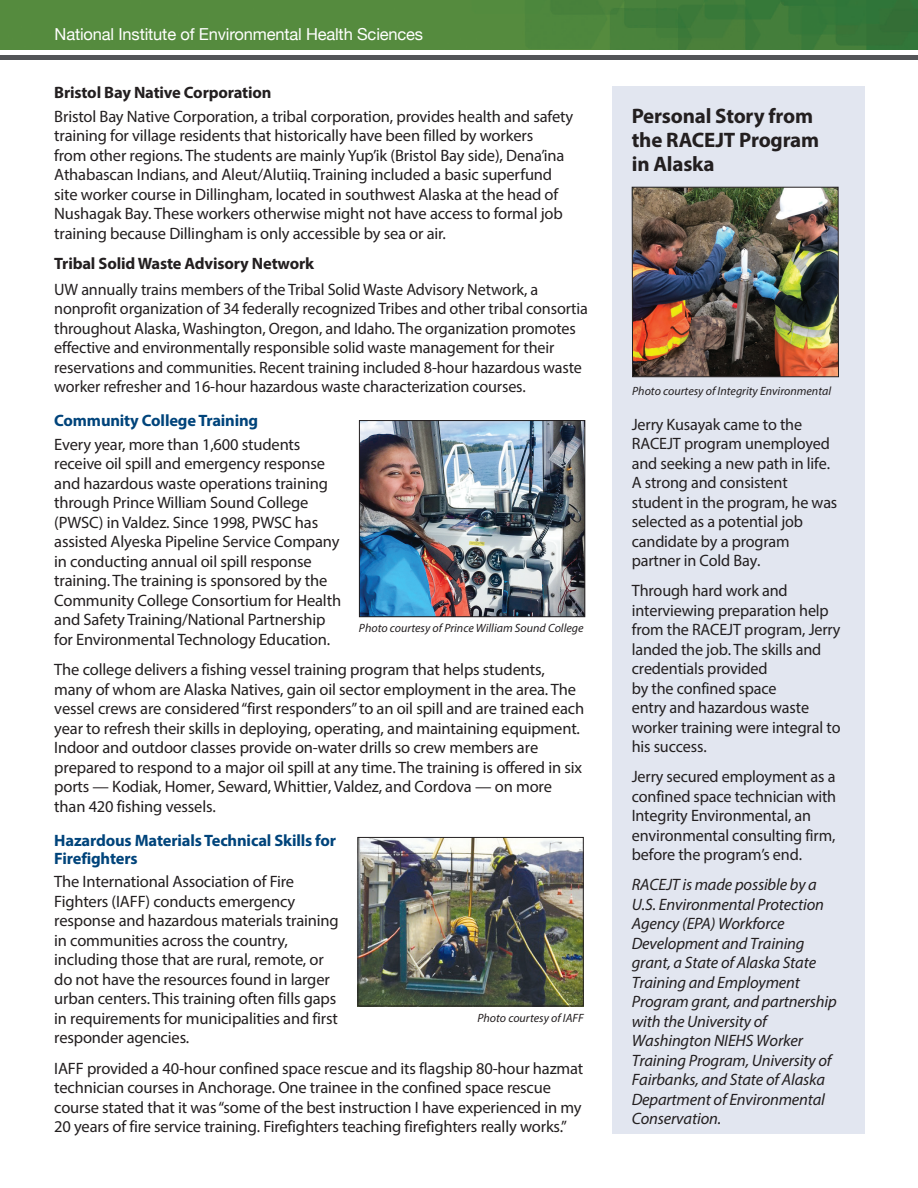
<style>
.page{position:relative;width:918px;height:1188px;background:#fff}
.page>*{position:absolute;margin:0;border:0;box-sizing:border-box;transform-origin:0 0}
.t1{font:700 21px/24px "Myriad Pro";letter-spacing:-.01em;color:#231f20}
.t2{font:16.5px/19.5px "Myriad Pro";letter-spacing:-.01em;color:#231f20}
.t3{font:italic 16.5px/19.5px "Myriad Pro";letter-spacing:-.01em;color:#231f20}
.t4{font:700 16.5px/18px "Myriad Pro";letter-spacing:-.01em;color:#00447b}
.t5{font:16.5px "Helvetica Neue";letter-spacing:-.01em;color:#fff}
.t6{font:italic 12px "Myriad Pro";color:#231f20}
.s1{font-weight:700}
.s2{font-weight:700;color:#00447b}
</style>
<div class="page">
<div style="left:612px;top:86px;width:253px;height:1048px;background:#e2e6f0"></div>
<img style="left:361px;top:422px;width:222px;height:193px">
<div style="left:359px;top:420px;width:226px;height:197px;border:1px solid #231f20"></div>
<img style="left:359px;top:839px;width:223px;height:165px">
<div style="left:357px;top:837px;width:227px;height:169px;border:1px solid #231f20"></div>
<img style="left:0;top:0;width:918px;height:50px">
<hr style="left:0;top:55px;width:918px;height:4px;background:#535557">
<img style="left:634px;top:189px;width:203px;height:186px">
<div style="left:632px;top:187px;width:207px;height:190px;border:1px solid #231f20"></div>
<p class="t5" style="left:55px;top:22px;width:370px">National Institute of Environmental Health Sciences</p>
<p class="t2" style="left:54px;top:80px;width:521px;line-height:23.5px"><span class="s1">Bristol Bay Native Corporation<br></span>Bristol Bay Native Corporation, a tribal corporation, provides health and safety</p>
<p class="t2" style="left:54px;top:126px;width:512px">training for village residents that historically have been filled by workers from other regions. The students are mainly Yup’ik (Bristol Bay side), Dena’ina Athabascan Indians, and Aleut/Alutiiq. Training included a basic superfund site worker course in Dillingham, located in southwest Alaska at the head of Nushagak Bay. These workers otherwise might not have access to formal job training because Dillingham is only accessible by sea or air.</p>
<p class="t2" style="left:54px;top:250px;width:486px;line-height:25.7px"><span class="s1">Tribal Solid Waste Advisory Network<br></span>UW annually trains members of the Tribal Solid Waste Advisory Network, a</p>
<p class="t2" style="left:54px;top:298px;width:535px">nonprofit organization of 34 federally recognized Tribes and other tribal consortia throughout Alaska, Washington, Oregon, and Idaho. The organization promotes effective and environmentally responsible solid waste management for their reservations and communities. Recent training included 8-hour hazardous waste worker refresher and 16-hour hazardous waste characterization courses.</p>
<p class="t2" style="left:54px;top:409px;width:248px;line-height:23.5px"><span class="s2">Community College Training<br></span>Every year, more than 1,600 students</p>
<p class="t2" style="left:54px;top:454px;width:288px">receive oil spill and emergency response and hazardous waste operations training through Prince William Sound College (PWSC) in Valdez. Since 1998, PWSC has assisted Alyeska Pipeline Service Company in conducting annual oil spill response training. The training is sponsored by the Community College Consortium for Health and Safety Training/National Partnership for Environmental Technology Education.</p>
<p class="t2" style="left:54px;top:660px;width:531px">The college delivers a fishing vessel training program that helps students, many of whom are Alaska Natives, gain oil sector employment in the area. The vessel crews are considered “first responders” to an oil spill and are trained each year to refresh their skills in deploying, operating, and maintaining equipment.<br>Indoor and outdoor classes provide on-water drills so crew members are prepared to respond to a major oil spill at any time. The training is offered in six ports — Kodiak, Homer, Seward, Whittier, Valdez, and Cordova — on more than 420 fishing vessels.</p>
<p class="t4" style="left:54px;top:831px;width:283px">Hazardous Materials Technical Skills for<br>Firefighters</p>
<p class="t2" style="left:54px;top:872px;width:286px">The International Association of Fire Fighters (IAFF) conducts emergency response and hazardous materials training in communities across the country, including those that are rural, remote, or do not have the resources found in larger urban centers. This training often fills gaps in requirements for municipalities and first responder agencies.</p>
<p class="t2" style="left:54px;top:1058px;width:531px">IAFF provided a 40-hour confined space rescue and its flagship 80-hour hazmat technician courses in Anchorage. One trainee in the confined space rescue course stated that it was “some of the best instruction I have experienced in my 20 years of fire service training. Firefighters teaching firefighters really works.”</p>
<p class="t6" style="left:359px;top:620px;width:226px">Photo courtesy of Prince William Sound College</p>
<p class="t6" style="left:478px;top:1011px;width:108px">Photo courtesy of IAFF</p>
<h1 class="t1" style="left:632px;top:104px;width:189px">Personal Story from the RACEJT Program in Alaska</h1>
<p class="t6" style="left:632px;top:384px;width:200px">Photo courtesy of Integrity Environmental</p>
<p class="t2" style="left:632px;top:414px;width:207px">Jerry Kusayak came to the<br>RACEJT program unemployed and seeking a new path in life.<br>A strong and consistent student in the program, he was selected as a potential job candidate by a program partner in Cold Bay.</p>
<p class="t2" style="left:632px;top:581px;width:210px">Through hard work and interviewing preparation help from the RACEJT program, Jerry landed the job. The skills and credentials provided<br>by the confined space<br>entry and hazardous waste worker training were integral to his success.</p>
<p class="t2" style="left:632px;top:767px;width:206px">Jerry secured employment as a confined space technician with<br>Integrity Environmental, an environmental consulting firm, before the program’s end.</p>
<p class="t3" style="left:632px;top:875px;width:206px">RACEJT is made possible by a<br>U.S. Environmental Protection<br>Agency (EPA) Workforce<br>Development and Training grant, a State of Alaska State<br>Training and Employment<br>Program grant, and partnership with the University of<br>Washington NIEHS Worker<br>Training Program, University of<br>Fairbanks, and State of Alaska<br>Department of Environmental<br>Conservation.</p>
</div>
